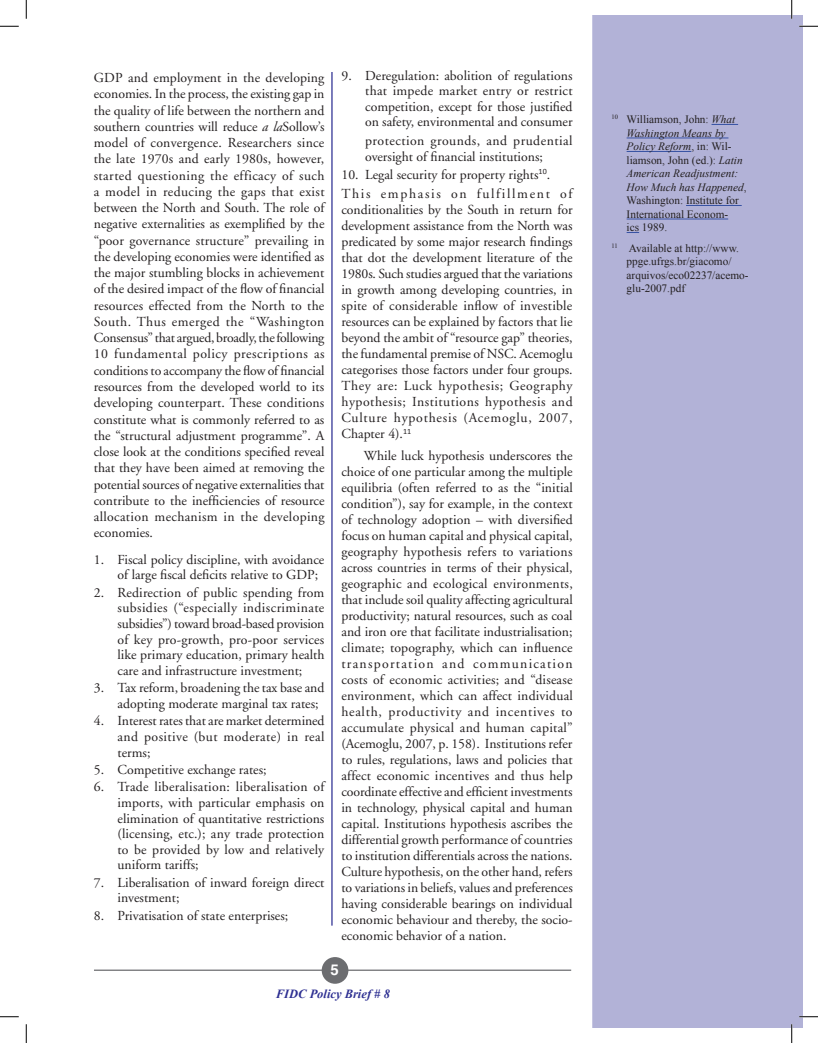
<style>
.page{position:relative;width:818px;height:1043px;background:#fff}
.page>*{position:absolute;margin:0;border:0;box-sizing:border-box;transform-origin:0 0}
.t1{font:700 15px "Helvetica";color:#fff}
.t2{font:13.75px/16px "Adobe Garamond";color:#231f20;text-align:justify}
.t3{font:italic 700 12.5px "Times New Roman";color:#2e3092}
.t4{font:11.25px/13.5px "Times New Roman";color:#231f20}
.s1{font-style:italic}
</style>
<div class="page">
<div style="left:592px;top:16px;width:210px;height:1011px;background:#b2b2d7"></div>
<hr style="left:94px;top:969px;width:477px;height:1px;background:#6c6d70">
<div style="left:322px;top:957px;width:26px;height:26px;background:#6c6d70;border-radius:50%"></div>
<hr style="left:331px;top:72px;width:1px;height:853px;background:#2e3092">
<svg style="left:711px;top:124px;width:27px;height:1px"></svg>
<hr style="left:626px;top:138px;width:102px;height:1px;background:#3853a3">
<hr style="left:626px;top:151px;width:65px;height:1px;background:#3853a3">
<hr style="left:686px;top:205px;width:55px;height:1px;background:#3853a3">
<hr style="left:626px;top:219px;width:102px;height:1px;background:#3853a3">
<svg style="left:626px;top:232px;width:13px;height:1px"></svg>
<svg style="left:0;top:25px;width:19px;height:2px"></svg>
<svg style="left:799px;top:25px;width:19px;height:2px"></svg>
<svg style="left:0;top:1016px;width:19px;height:1px"></svg>
<svg style="left:799px;top:1015px;width:19px;height:2px"></svg>
<svg style="left:25px;top:0;width:2px;height:19px"></svg>
<svg style="left:25px;top:1024px;width:2px;height:18px"></svg>
<svg style="left:790px;top:0;width:2px;height:19px"></svg>
<svg style="left:790px;top:1024px;width:2px;height:18px"></svg>
<p class="t2" style="left:94px;top:70px;width:232px">GDP and employment in the developing economies. In the process, the existing gap in the quality of life between the northern and southern countries will reduce <span class="s1">a la</span>Sollow’s model of convergence. Researchers since the late 1970s and early 1980s, however, started questioning the efficacy of such a model in reducing the gaps that exist between the North and South. The role of negative externalities as exemplified by the “poor governance structure” prevailing in the developing economies were identified as the major stumbling blocks in achievement of the desired impact of the flow of financial resources effected from the North to the South. Thus emerged the “Washington Consensus” that argued, broadly, the following 10 fundamental policy prescriptions as conditions to accompany the flow of financial resources from the developed world to its developing counterpart. These conditions constitute what is commonly referred to as the “structural adjustment programme”. A close look at the conditions specified reveal that they have been aimed at removing the potential sources of negative externalities that contribute to the inefficiencies of resource allocation mechanism in the developing economies.</p>
<p class="t2" style="left:117px;top:552px;width:208px;line-height:15.6px;text-indent:-24px">1. Fiscal policy discipline, with avoidance of large fiscal deficits relative to GDP;</p>
<p class="t2" style="left:117px;top:585px;width:208px;line-height:15.6px;text-indent:-24px">2. Redirection of public spending from subsidies (“especially indiscriminate subsidies”) toward broad-based provision of key pro-growth, pro-poor services like primary education, primary health care and infrastructure investment;</p>
<p class="t2" style="left:117px;top:680px;width:208px;line-height:15.6px;text-indent:-24px">3. Tax reform, broadening the tax base and adopting moderate marginal tax rates;</p>
<p class="t2" style="left:117px;top:713px;width:208px;line-height:15.6px;text-indent:-24px">4. Interest rates that are market determined and positive (but moderate) in real terms;</p>
<p class="t2" style="left:94px;top:762px;width:174px">5. Competitive exchange rates;</p>
<p class="t2" style="left:117px;top:779px;width:208px;line-height:15.6px;text-indent:-24px">6. Trade liberalisation: liberalisation of imports, with particular emphasis on elimination of quantitative restrictions (licensing, etc.); any trade protection to be provided by low and relatively uniform tariffs;</p>
<p class="t2" style="left:117px;top:875px;width:208px;line-height:15.6px;text-indent:-24px">7. Liberalisation of inward foreign direct investment;</p>
<p class="t2" style="left:94px;top:907px;width:196px">8. Privatisation of state enterprises;</p>
<p class="t2" style="left:365px;top:68px;width:209px;line-height:15.6px;text-indent:-24px">9. Deregulation: abolition of regulations that impede market entry or restrict competition, except for those justified on safety, environmental and consumer</p>
<p class="t2" style="left:365px;top:133px;width:209px">protection grounds, and prudential oversight of financial institutions;</p>
<p class="t2" style="left:341px;top:165px;width:232px;line-height:19.6px">10. Legal security for property rights<sup>10</sup>.<br>This emphasis on fulfillment of</p>
<p class="t2" style="left:341px;top:202px;width:233px">conditionalities by the South in return for development assistance from the North was predicated by some major research findings that dot the development literature of the 1980s. Such studies argued that the variations in growth among developing countries, in spite of considerable inflow of investible resources can be explained by factors that lie beyond the ambit of “resource gap” theories, the fundamental premise of NSC. Acemoglu categorises those factors under four groups.<br>They are: Luck hypothesis; Geography hypothesis; Institutions hypothesis and Culture hypothesis (Acemoglu, 2007, Chapter 4).<sup>11</sup></p>
<p class="t2" style="left:341px;top:447px;width:233px;text-indent:22px">While luck hypothesis underscores the choice of one particular among the multiple equilibria (often referred to as the “initial condition”), say for example, in the context of technology adoption – with diversified focus on human capital and physical capital, geography hypothesis refers to variations across countries in terms of their physical, geographic and ecological environments, that include soil quality affecting agricultural productivity; natural resources, such as coal and iron ore that facilitate industrialisation; climate; topography, which can influence transportation and communication costs of economic activities; and “disease environment, which can affect individual health, productivity and incentives to accumulate physical and human capital” (Acemoglu, 2007, p. 158). Institutions refer to rules, regulations, laws and policies that affect economic incentives and thus help coordinate effective and efficient investments in technology, physical capital and human capital. Institutions hypothesis ascribes the differential growth performance of countries to institution differentials across the nations.<br>Culture hypothesis, on the other hand, refers to variations in beliefs, values and preferences having considerable bearings on individual economic behaviour and thereby, the socio&shy;economic behavior of a nation.</p>
<p class="t1" style="left:330px;top:960px;width:10px">5</p>
<p class="t3" style="left:276px;top:985px;width:115px">FIDC Policy Brief # 8</p>
<p class="t4" style="left:626px;top:113px;width:121px;text-indent:-15px"><sup>10</sup> Williamson, John: <span class="s1">What<br>Washington Means by<br>Policy Reform</span>, in: Wil&shy;liamson, John (ed.): <span class="s1">Latin<br>American Readjustment:<br>How Much has Happened</span>,<br>Washington: Institute for<br>International Econom-<br>ics 1989.</p>
<p class="t4" style="left:626px;top:241px;width:123px;text-indent:-15px"><sup>11</sup> Available at http://www. ppge.ufrgs.br/giacomo/ arquivos/eco02237/acemo&shy;glu-2007.pdf</p>
</div>
